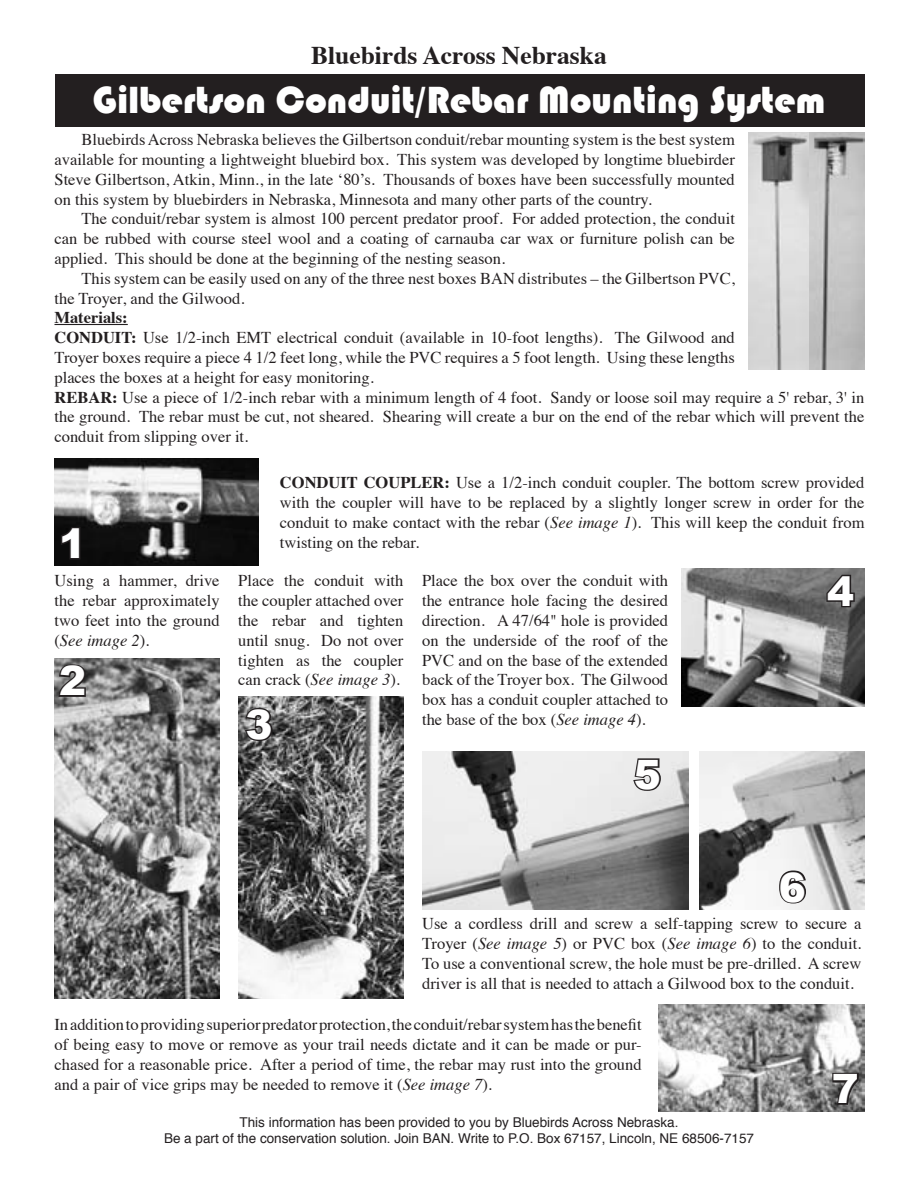
<style>
.page{position:relative;width:918px;height:1188px;background:#fff}
.page>*{position:absolute;margin:0;border:0;box-sizing:border-box;transform-origin:0 0}
.t1{font:900 40.5px "Arial";color:#fff}
.t2{font:39px "Bauhaus 93";letter-spacing:-.005em;color:#fff}
.t3{font:700 25.5px "Times";color:#231f20}
.t4{font:16.5px/19.8px "Times";color:#231f20;text-align:justify}
.t5{font:13.5px/16.2px "Helvetica";color:#231f20;text-align:center}
.s1{font-weight:700}
.s2{font-style:italic}
</style>
<div class="page">
<hr style="left:54px;top:324px;width:74px;height:1px;background:#231f20">
<img style="left:54px;top:458px;width:204px;height:107px">
<img style="left:54px;top:658px;width:166px;height:341px">
<img style="left:238px;top:697px;width:165px;height:302px">
<img style="left:682px;top:568px;width:182px;height:139px">
<img style="left:699px;top:752px;width:165px;height:158px">
<img style="left:422px;top:752px;width:267px;height:158px">
<img style="left:658px;top:1004px;width:206px;height:107px">
<svg style="left:59px;top:525px;width:23px;height:36px"></svg>
<svg style="left:57px;top:662px;width:31px;height:36px"></svg>
<svg style="left:243px;top:706px;width:32px;height:37px"></svg>
<svg style="left:825px;top:573px;width:31px;height:36px"></svg>
<svg style="left:631px;top:757px;width:32px;height:36px"></svg>
<svg style="left:778px;top:868px;width:30px;height:38px"></svg>
<svg style="left:831px;top:1071px;width:29px;height:35px"></svg>
<img style="left:808px;top:133px;width:56px;height:237px">
<img style="left:748px;top:133px;width:60px;height:237px">
<div style="left:55px;top:74px;width:810px;height:53px;background:#231f20"></div>
<h3 class="t3" style="left:311px;top:31px;width:297px">Bluebirds Across Nebraska</h3>
<h2 class="t2" style="left:93px;top:78px;width:734px">Gilbertson Conduit/Rebar Mounting System</h2>
<p class="t4" style="left:54px;top:128px;width:682px;text-indent:27px">Bluebirds Across Nebraska believes the Gilbertson conduit/rebar mounting system is the best system available for mounting a lightweight bluebird box. This system was developed by longtime bluebirder Steve Gilbertson, Atkin, Minn., in the late ‘80’s. Thousands of boxes have been successfully mounted on this system by bluebirders in Nebraska, Minnesota and many other parts of the country.</p>
<p class="t4" style="left:54px;top:208px;width:682px;text-indent:27px">The conduit/rebar system is almost 100 percent predator proof. For added protection, the conduit can be rubbed with course steel wool and a coating of carnauba car wax or furniture polish can be applied. This should be done at the beginning of the nesting season.</p>
<p class="t4" style="left:54px;top:267px;width:682px;text-indent:27px">This system can be easily used on any of the three nest boxes BAN distributes – the Gilbertson PVC, the Troyer, and the Gilwood.</p>
<p class="t4" style="left:54px;top:307px;width:811px;text-align:left"><span class="s1">Materials:<br>CONDUIT:</span> Use 1/2-inch EMT electrical conduit (available in 10-foot lengths). The Gilwood and<br>Troyer boxes require a piece 4 1/2 feet long, while the PVC requires a 5 foot length. Using these lengths<br>places the boxes at a height for easy monitoring.<br><span class="s1">REBAR:</span> Use a piece of 1/2-inch rebar with a minimum length of 4 foot. Sandy or loose soil may require a 5' rebar, 3' in the ground. The rebar must be cut, not sheared. Shearing will create a bur on the end of the rebar which will prevent the conduit from slipping over it.</p>
<p class="t4" style="left:280px;top:472px;width:586px"><span class="s1">CONDUIT COUPLER:</span> Use a 1/2-inch conduit coupler. The bottom screw provided with the coupler will have to be replaced by a slightly longer screw in order for the conduit to make contact with the rebar (<span class="s2">See image 1</span>). This will keep the conduit from twisting on the rebar.</p>
<p class="t4" style="left:55px;top:570px;width:167px">Using a hammer, drive the rebar approximately two feet into the ground (<span class="s2">See image 2</span>).</p>
<p class="t4" style="left:238px;top:570px;width:167px">Place the conduit with the coupler attached over the rebar and tighten until snug. Do not over tighten as the coupler can crack (<span class="s2">See image 3</span>).</p>
<h1 class="t1" style="left:59px;top:521px;width:29px">1</h1>
<p class="t4" style="left:422px;top:570px;width:248px">Place the box over the conduit with the entrance hole facing the desired direction. A 47/64" hole is provided on the underside of the roof of the PVC and on the base of the extended back of the Troyer box. The Gilwood box has a conduit coupler attached to the base of the box (<span class="s2">See image 4</span>).</p>
<h1 class="t1" style="left:827px;top:569px;width:29px">4</h1>
<h1 class="t1" style="left:59px;top:658px;width:29px">2</h1>
<h1 class="t1" style="left:246px;top:702px;width:29px">3</h1>
<h1 class="t1" style="left:634px;top:752px;width:29px">5</h1>
<h1 class="t1" style="left:779px;top:865px;width:29px">6</h1>
<p class="t4" style="left:422px;top:912px;width:441px">Use a cordless drill and screw a self-tapping screw to secure a Troyer (<span class="s2">See image 5</span>) or PVC box (<span class="s2">See image 6</span>) to the conduit.<br>To use a conventional screw, the hole must be pre-drilled. A screw driver is all that is needed to attach a Gilwood box to the conduit.</p>
<p class="t4" style="left:54px;top:1013px;width:589px">In addition to providing superior predator protection, the conduit/rebar system has the benefit of being easy to move or remove as your trail needs dictate and it can be made or pur&shy;chased for a reasonable price. After a period of time, the rebar may rust into the ground and a pair of vice grips may be needed to remove it (<span class="s2">See image 7</span>).</p>
<h1 class="t1" style="left:832px;top:1066px;width:29px">7</h1>
<p class="t5" style="left:164px;top:1114px;width:592px">This information has been provided to you by Bluebirds Across Nebraska.<br>Be a part of the conservation solution. Join BAN. Write to P.O. Box 67157, Lincoln, NE 68506-7157</p>
</div>
